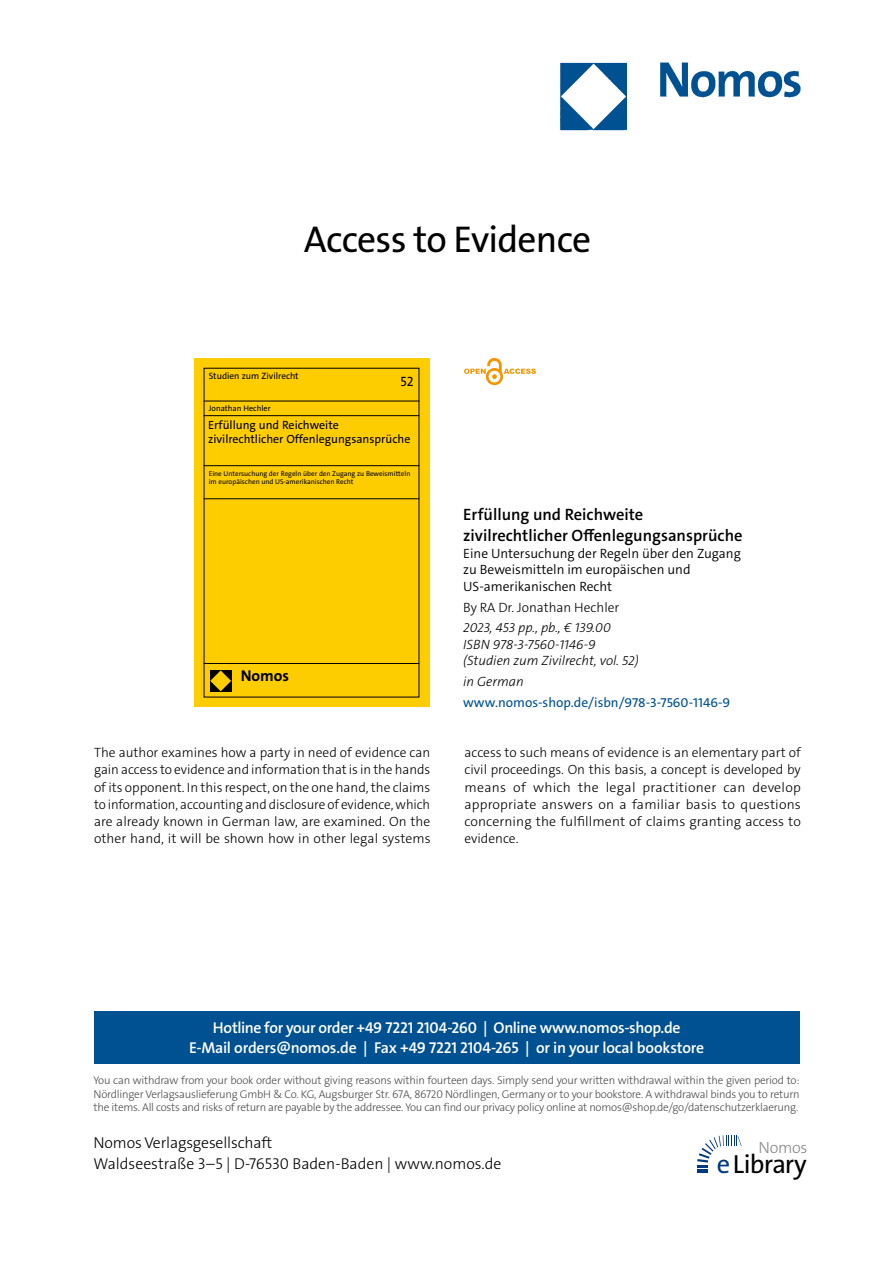
<style>
.page{position:relative;width:893px;height:1263px;background:#fff}
.page>*{position:absolute;margin:0;border:0;box-sizing:border-box;transform-origin:0 0}
.t1{font:37.5px "The Sans Os F";letter-spacing:-.02em;color:#000}
.t2{font:26.4px "The Sans Os F";letter-spacing:-.03em;color:#000}
.t3{font:600 16.5px/21px "The Sans C5";color:#000}
.t4{font:300 16.2px "The Sans Os F";letter-spacing:-.02em;color:#87888a}
.t5{font:600 15.75px/21px "The Sans Os F";letter-spacing:-.02em;color:#fff;text-align:center}
.t6{font:300 15.75px/21px "The Sans Os F";color:#000}
.t7{font:700 15.75px "The Sans C5";color:#000}
.t8{font:300 13.5px/17.2px "The Sans C5";letter-spacing:.005em;color:#000;text-align:justify}
.t9{font:300 13.5px/16.5px "The Sans C5";color:#000}
.t10{font:italic 300 13.5px/16.5px "The Sans C5";color:#000}
.t11{font:13.5px "The Sans C5";color:#005192}
.t12{font:13.5px "The Sans C5";color:#000}
.t13{font:12px/14.4px "The Sans C5";color:#000}
.t14{font:300 11.25px/13.5px "The Sans Os F";letter-spacing:-.02em;color:#4b4b4d;text-align:justify}
.t15{font:9.3px "The Sans C5";color:#000}
.t16{font:8.1px "The Sans C5";color:#000}
.t17{font:7.05px/8.4px "The Sans C5";color:#000}
.s1{color:#003882}
</style>
<div class="page">
<div style="left:94px;top:1011px;width:705px;height:52px;background:#005192"></div>
<svg style="left:697px;top:1135px;width:45px;height:38px"></svg>
<img style="left:559px;top:62px;width:242px;height:69px">
<div style="left:194px;top:358px;width:235px;height:349px;background:#fecd00"></div>
<hr style="left:204px;top:401px;width:215px;height:1px;background:#000">
<hr style="left:204px;top:415px;width:215px;height:1px;background:#000">
<hr style="left:204px;top:465px;width:215px;height:1px;background:#000">
<hr style="left:204px;top:498px;width:215px;height:1px;background:#000">
<hr style="left:204px;top:663px;width:215px;height:1px;background:#000">
<div style="left:210px;top:670px;width:21px;height:22px;background:#000"></div>
<svg style="left:210px;top:670px;width:21px;height:21px"></svg>
<svg style="left:464px;top:357px;width:72px;height:29px"></svg>
<h1 class="t1" style="left:304px;top:225px;width:289px">Access to Evidence</h1>
<p class="t15" style="left:209px;top:370px;width:91px">Studien zum Zivilrecht</p>
<p class="t16" style="left:209px;top:403px;width:63px">Jonathan Hechler</p>
<p class="t12" style="left:401px;top:372px;width:14px">52</p>
<p class="t13" style="left:208px;top:418px;width:204px">Erfüllung und Reichweite zivilrechtlicher Offenlegungsansprüche</p>
<p class="t17" style="left:209px;top:469px;width:203px">Eine Untersuchung der Regeln über den Zugang zu Beweismitteln im europäischen und US-amerikanischen Recht</p>
<p class="t7" style="left:241px;top:665px;width:50px">Nomos</p>
<p class="t3" style="left:463px;top:504px;width:281px">Erfüllung und Reichweite zivilrechtlicher Offenlegungsansprüche</p>
<p class="t9" style="left:463px;top:545px;width:279px">Eine Untersuchung der Regeln über den Zugang zu Beweismitteln im europäischen und<br>US-amerikanischen Recht</p>
<p class="t8" style="left:463px;top:599px;width:158px">By RA Dr. Jonathan Hechler</p>
<p class="t10" style="left:463px;top:620px;width:177px">2023, 453 pp., pb., € 139.00<br>ISBN 978-3-7560-1146-9 (Studien zum Zivilrecht, vol. 52)</p>
<p class="t10" style="left:463px;top:673px;width:62px">in German</p>
<p class="t11" style="left:463px;top:694px;width:268px">www.nomos-shop.de/isbn/978-3-7560-1146-9</p>
<p class="t8" style="left:94px;top:744px;width:338px">The author examines how a party in need of evidence can gain access to evidence and information that is in the hands of its opponent. In this respect, on the one hand, the claims to information, accounting and disclosure of evidence, which are already known in German law, are examined. On the other hand, it will be shown how in other legal systems</p>
<p class="t8" style="left:464px;top:744px;width:338px">access to such means of evidence is an elementary part of civil proceedings. On this basis, a concept is developed by means of which the legal practitioner can develop appropriate answers on a familiar basis to questions concerning the fulfillment of claims granting access to evidence.</p>
<p class="t5" style="left:189px;top:1017px;width:517px">Hotline for your order +49 7221 2104-260 | Online www.nomos-shop.de<br>E-Mail orders@nomos.de | Fax +49 7221 2104-265 | or in your local bookstore</p>
<p class="t14" style="left:94px;top:1074px;width:708px">You can withdraw from your book order without giving reasons within fourteen days. Simply send your written withdrawal within the given period to:<br>Nördlinger Verlagsauslieferung GmbH &amp; Co. KG, Augsburger Str. 67A, 86720 Nördlingen, Germany or to your bookstore. A withdrawal binds you to return the items. All costs and risks of return are payable by the addressee. You can find our privacy policy online at nomos@shop.de/go/datenschutzerklaerung.</p>
<p class="t6" style="left:94px;top:1133px;width:409px">Nomos Verlagsgesellschaft<br>Waldseestraße 3–5 | D-76530 Baden-Baden | www.nomos.de</p>
<p class="t4" style="left:758px;top:1137px;width:51px">Nomos</p>
<h2 class="t2" style="left:717px;top:1153px;width:91px"><span class="s1">e</span>Library</h2>
</div>
